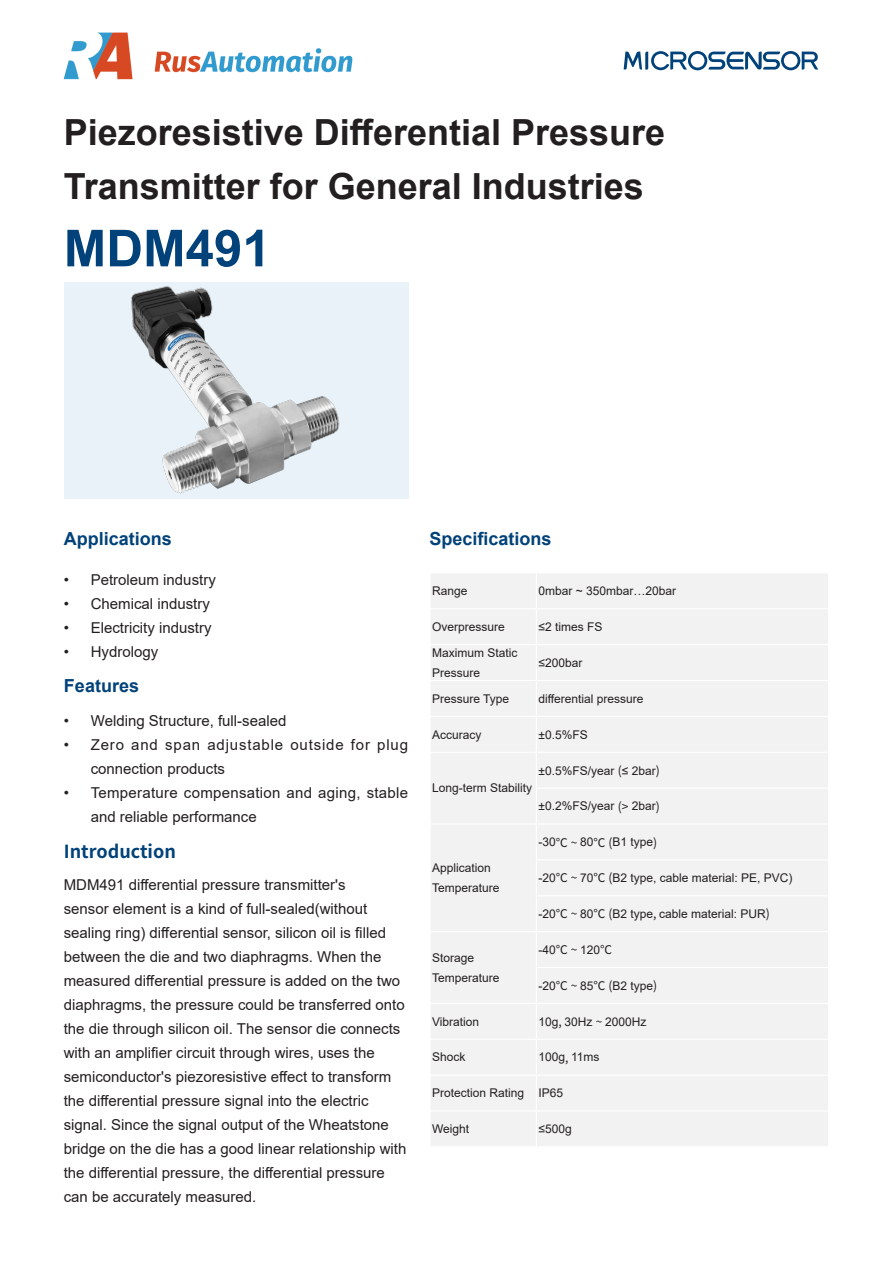
<style>
.page{position:relative;width:893px;height:1263px;background:#fff}
.page>*{position:absolute;margin:0;border:0;box-sizing:border-box;transform-origin:0 0}
.t1{font:700 51px "Arial";color:#004279}
.t2{font:700 36px/54px "Arial";color:#231f20}
.t3{font:700 18px "Arial";color:#004279}
.t4{font:700 18px "Source Han Sans CN";color:#004279}
.t5{font:15px/24px "Arial";color:#231f20}
.t6{font:15px/24px "Arial";letter-spacing:.02em;color:#231f20}
.t7{font:15px/24px "Arial";letter-spacing:.055em;color:#231f20}
.t8{font:12px/19.5px "Arial";color:#231f20}
.s1{font-family:"Source Han Sans CN"}
</style>
<div class="page">
<div style="left:64px;top:282px;width:344px;height:217px;background:#e8f2f8"></div>
<img style="left:131px;top:286px;width:209px;height:208px">
<div style="left:431px;top:574px;width:397px;height:572px;background:#f2f2f2"></div>
<hr style="left:536px;top:573px;width:1px;height:35px;background:#fff">
<hr style="left:429px;top:608px;width:107px;height:1px;background:#fff">
<hr style="left:536px;top:608px;width:293px;height:1px;background:#fff">
<hr style="left:536px;top:609px;width:1px;height:35px;background:#fff">
<hr style="left:429px;top:644px;width:107px;height:1px;background:#fff">
<hr style="left:536px;top:644px;width:293px;height:1px;background:#fff">
<hr style="left:536px;top:645px;width:1px;height:35px;background:#fff">
<hr style="left:429px;top:680px;width:107px;height:1px;background:#fff">
<hr style="left:536px;top:680px;width:293px;height:1px;background:#fff">
<hr style="left:536px;top:681px;width:1px;height:35px;background:#fff">
<hr style="left:429px;top:716px;width:107px;height:1px;background:#fff">
<hr style="left:536px;top:716px;width:293px;height:1px;background:#fff">
<hr style="left:536px;top:717px;width:1px;height:35px;background:#fff">
<hr style="left:429px;top:752px;width:107px;height:1px;background:#fff">
<hr style="left:536px;top:752px;width:293px;height:1px;background:#fff">
<hr style="left:536px;top:753px;width:1px;height:34px;background:#fff">
<hr style="left:536px;top:787px;width:293px;height:2px;background:#fff">
<hr style="left:536px;top:789px;width:1px;height:34px;background:#fff">
<hr style="left:429px;top:823px;width:107px;height:1px;background:#fff">
<hr style="left:536px;top:823px;width:293px;height:1px;background:#fff">
<hr style="left:536px;top:824px;width:1px;height:35px;background:#fff">
<hr style="left:536px;top:859px;width:293px;height:1px;background:#fff">
<hr style="left:536px;top:860px;width:1px;height:35px;background:#fff">
<hr style="left:536px;top:895px;width:293px;height:1px;background:#fff">
<hr style="left:536px;top:896px;width:1px;height:35px;background:#fff">
<hr style="left:429px;top:931px;width:107px;height:1px;background:#fff">
<hr style="left:536px;top:931px;width:293px;height:1px;background:#fff">
<hr style="left:536px;top:932px;width:1px;height:35px;background:#fff">
<hr style="left:536px;top:967px;width:293px;height:1px;background:#fff">
<hr style="left:536px;top:968px;width:1px;height:35px;background:#fff">
<hr style="left:429px;top:1003px;width:107px;height:1px;background:#fff">
<hr style="left:536px;top:1003px;width:293px;height:1px;background:#fff">
<hr style="left:536px;top:1004px;width:1px;height:35px;background:#fff">
<hr style="left:429px;top:1039px;width:107px;height:1px;background:#fff">
<hr style="left:536px;top:1039px;width:293px;height:1px;background:#fff">
<hr style="left:536px;top:1040px;width:1px;height:34px;background:#fff">
<hr style="left:429px;top:1074px;width:107px;height:2px;background:#fff">
<hr style="left:536px;top:1074px;width:293px;height:2px;background:#fff">
<hr style="left:536px;top:1076px;width:1px;height:34px;background:#fff">
<hr style="left:429px;top:1110px;width:107px;height:1px;background:#fff">
<hr style="left:536px;top:1110px;width:293px;height:1px;background:#fff">
<hr style="left:536px;top:1111px;width:1px;height:35px;background:#fff">
<svg style="left:624px;top:51px;width:194px;height:19px"></svg>
<img style="left:63px;top:32px;width:290px;height:48px">
<p class="t2" style="left:64px;top:106px;width:603px">Piezoresistive Differential Pressure<br>Transmitter for General Industries</p>
<p class="t1" style="left:64px;top:212px;width:208px">MDM491</p>
<p class="t3" style="left:64px;top:526px;width:110px">Applications</p>
<p class="t5" style="left:64px;top:568px;width:154px">• Petroleum industry</p>
<p class="t5" style="left:64px;top:592px;width:148px">• Chemical industry</p>
<p class="t5" style="left:64px;top:616px;width:149px">• Electricity industry</p>
<p class="t5" style="left:64px;top:640px;width:96px">• Hydrology</p>
<p class="t3" style="left:64px;top:673px;width:77px">Features</p>
<p class="t5" style="left:64px;top:709px;width:224px">• Welding Structure, full-sealed</p>
<p class="t7" style="left:91px;top:733px;width:319px;text-indent:-27px">• Zero and span adjustable outside for plug connection products</p>
<p class="t6" style="left:91px;top:781px;width:319px;text-indent:-27px">• Temperature compensation and aging, stable and reliable performance</p>
<p class="t4" style="left:64px;top:842px;width:114px">Introduction</p>
<p class="t5" style="left:64px;top:873px;width:344px">MDM491 differential pressure transmitter's<br>sensor element is a kind of full-sealed(without sealing ring) differential sensor, silicon oil is filled between the die and two diaphragms. When the measured differential pressure is added on the two diaphragms, the pressure could be transferred onto the die through silicon oil. The sensor die connects with an amplifier circuit through wires, uses the semiconductor's piezoresistive effect to transform the differential pressure signal into the electric signal. Since the signal output of the Wheatstone bridge on the die has a good linear relationship with the differential pressure, the differential pressure can be accurately measured.</p>
<p class="t3" style="left:429px;top:526px;width:124px">Specifications</p>
<p class="t8" style="left:432px;top:581px;width:37px">Range</p>
<p class="t8" style="left:538px;top:581px;width:139px">0mbar ~ 350mbar…20bar</p>
<p class="t8" style="left:432px;top:617px;width:74px">Overpressure</p>
<p class="t8" style="left:538px;top:617px;width:65px">≤2 times FS</p>
<p class="t8" style="left:432px;top:643px;width:87px">Maximum Static<br>Pressure</p>
<p class="t8" style="left:538px;top:653px;width:45px">≤200bar</p>
<p class="t8" style="left:432px;top:689px;width:79px">Pressure Type</p>
<p class="t8" style="left:538px;top:689px;width:107px">differential pressure</p>
<p class="t8" style="left:432px;top:724px;width:51px">Accuracy</p>
<p class="t8" style="left:538px;top:724px;width:51px">±0.5%FS</p>
<p class="t8" style="left:538px;top:760px;width:123px">±0.5%FS/year <span class="s1">(</span>≤ 2bar<span class="s1">)</span></p>
<p class="t8" style="left:538px;top:796px;width:123px">±0.2%FS/year <span class="s1">(&gt;</span> 2bar<span class="s1">)</span></p>
<p class="t8" style="left:432px;top:778px;width:102px">Long-term Stability</p>
<p class="t8" style="left:432px;top:858px;width:69px">Application<br>Temperature</p>
<p class="t8" style="left:432px;top:948px;width:69px">Storage<br>Temperature</p>
<p class="t8" style="left:538px;top:832px;width:120px">-30<span class="s1">℃ ~</span> 80<span class="s1">℃ (</span>B1 type<span class="s1">)</span></p>
<p class="t8" style="left:538px;top:868px;width:256px">-20<span class="s1">℃ ~</span> 70<span class="s1">℃ (</span>B2 type, cable material: PE, PVC)</p>
<p class="t8" style="left:538px;top:904px;width:233px">-20<span class="s1">℃ ~</span> 80<span class="s1">℃ (</span>B2 type<span class="s1">,</span> cable material: PUR<span class="s1">)</span></p>
<p class="t8" style="left:538px;top:940px;width:75px">-40<span class="s1">℃ ~</span> 120<span class="s1">℃</span></p>
<p class="t8" style="left:538px;top:976px;width:120px">-20<span class="s1">℃ ~</span> 85<span class="s1">℃ (</span>B2 type<span class="s1">)</span></p>
<p class="t8" style="left:432px;top:1011px;width:49px">Vibration</p>
<p class="t8" style="left:538px;top:1011px;width:110px">10g<span class="s1">,</span> 30Hz <span class="s1">~</span> 2000Hz</p>
<p class="t8" style="left:432px;top:1047px;width:35px">Shock</p>
<p class="t8" style="left:538px;top:1047px;width:63px">100g<span class="s1">,</span> 11ms</p>
<p class="t8" style="left:432px;top:1083px;width:94px">Protection Rating</p>
<p class="t8" style="left:538px;top:1083px;width:26px">IP65</p>
<p class="t8" style="left:432px;top:1119px;width:39px">Weight</p>
<p class="t8" style="left:538px;top:1119px;width:35px">≤500g</p>
</div>
